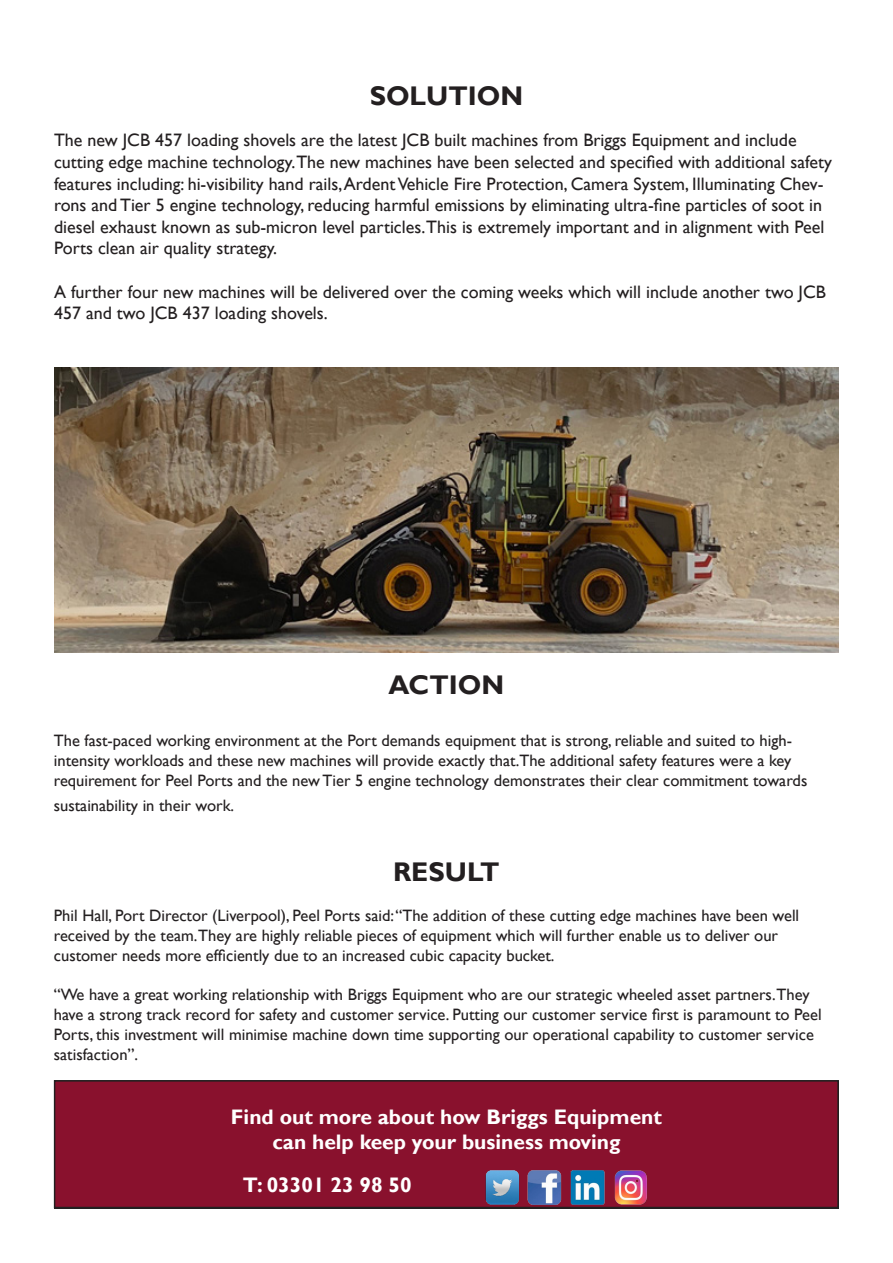
<style>
.page{position:relative;width:893px;height:1263px;background:#fff}
.page>*{position:absolute;margin:0;border:0;box-sizing:border-box;transform-origin:0 0}
.t1{font:700 27px "Gill Sans";color:#231f20}
.t2{font:700 21px "Gill Sans";color:#fff}
.t3{font:18px/21.6px "Gill Sans";color:#231f20}
.t4{font:16.5px/19.8px "Gill Sans";color:#231f20}
</style>
<div class="page">
<img style="left:54px;top:367px;width:785px;height:285px">
<div style="left:55px;top:1081px;width:783px;height:126px;background:#89112d"></div>
<img style="left:485px;top:1170px;width:162px;height:35px">
<div style="left:54px;top:1080px;width:785px;height:128px;border:2px solid #231f20"></div>
<p class="t1" style="left:370px;top:80px;width:155px">SOLUTION</p>
<p class="t3" style="left:54px;top:130px;width:779px">The new JCB 457 loading shovels are the latest JCB built machines from Briggs Equipment and include cutting edge machine technology.The new machines have been selected and specified with additional safety features including: hi-visibility hand rails, Ardent Vehicle Fire Protection, Camera System, Illuminating Chev&shy;rons and Tier 5 engine technology, reducing harmful emissions by eliminating ultra-fine particles of soot in diesel exhaust known as sub-micron level particles.This is extremely important and in alignment with Peel Ports clean air quality strategy.</p>
<p class="t3" style="left:54px;top:281px;width:773px">A further four new machines will be delivered over the coming weeks which will include another two JCB<br>457 and two JCB 437 loading shovels.</p>
<p class="t1" style="left:388px;top:669px;width:117px">ACTION</p>
<p class="t4" style="left:54px;top:731px;width:755px">The fast-paced working environment at the Port demands equipment that is strong, reliable and suited to high&shy;intensity workloads and these new machines will provide exactly that.The additional safety features were a key requirement for Peel Ports and the new Tier 5 engine technology demonstrates their clear commitment towards</p>
<p class="t4" style="left:54px;top:796px;width:182px">sustainability in their work.</p>
<p class="t1" style="left:393px;top:856px;width:108px">RESULT</p>
<p class="t4" style="left:54px;top:906px;width:747px">Phil Hall, Port Director (Liverpool), Peel Ports said: “The addition of these cutting edge machines have been well received by the team.They are highly reliable pieces of equipment which will further enable us to deliver our customer needs more efficiently due to an increased cubic capacity bucket.</p>
<p class="t4" style="left:54px;top:985px;width:769px">“We have a great working relationship with Briggs Equipment who are our strategic wheeled asset partners.They have a strong track record for safety and customer service. Putting our customer service first is paramount to Peel Ports, this investment will minimise machine down time supporting our operational capability to customer service satisfaction”.</p>
<p class="t2" style="left:231px;top:1104px;width:433px">Find out more about how Briggs Equipment</p>
<p class="t2" style="left:272px;top:1129px;width:350px">can help keep your business moving</p>
<p class="t2" style="left:243px;top:1173px;width:170px">T: 03301 23 98 50</p>
</div>
